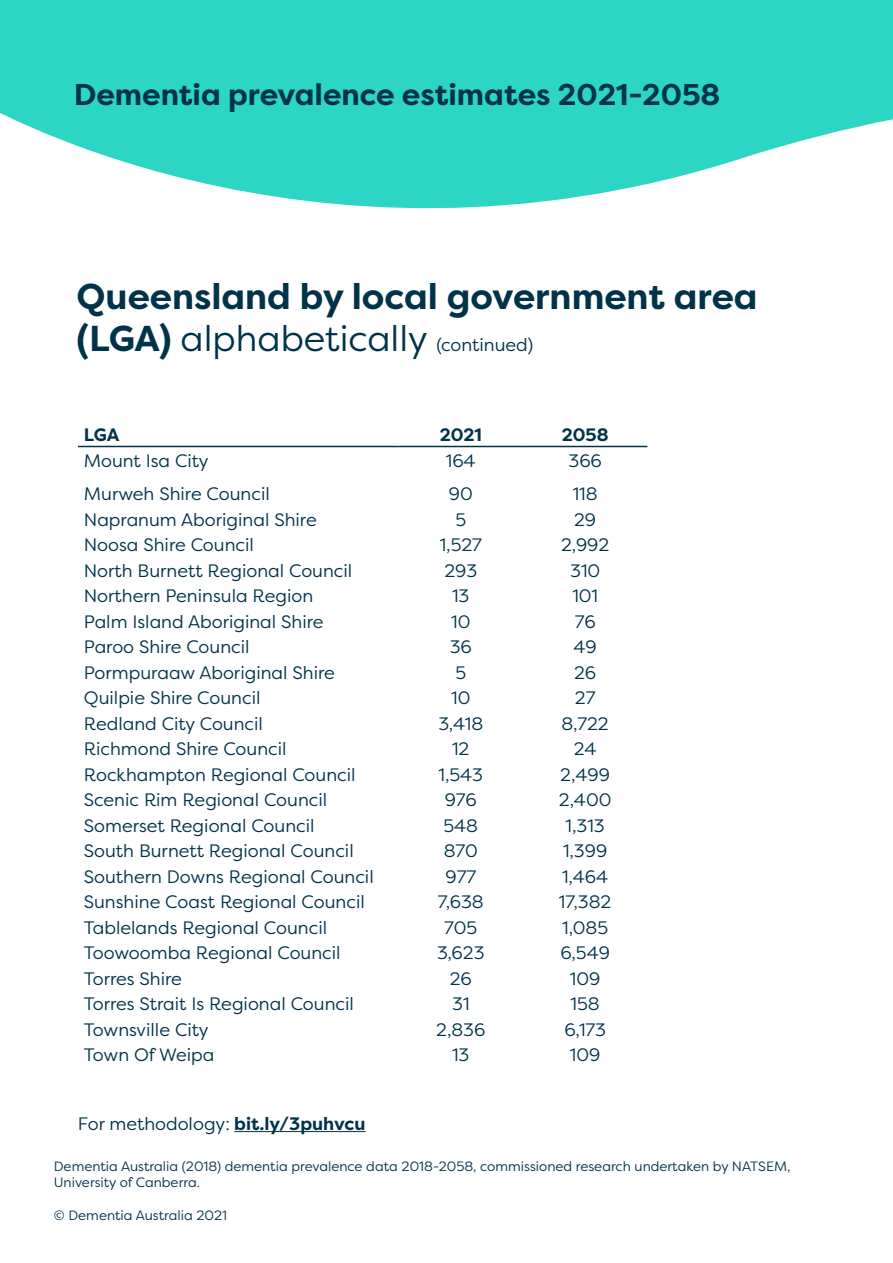
<style>
.page{position:relative;width:893px;height:1263px;background:#fff}
.page>*{position:absolute;margin:0;border:0;box-sizing:border-box;transform-origin:0 0}
.t1{font:700 36px/42px "Filson Pro";color:#00334a}
.t2{font:700 30px "Filson Pro";color:#00334a}
.t3{font:18px "Filson Pro";color:#00334a}
.t4{font:700 18px "Filson Pro";color:#00334a}
.t5{font:13.5px/16.2px "Filson Pro";color:#00334a}
.s1{font-weight:400}
.s2{font-weight:400;font-size:18px}
.s3{font-weight:700}
</style>
<div class="page">
<svg style="left:0;top:0;width:893px;height:209px;fill:#2cd5c4"></svg>
<hr style="left:78px;top:446px;width:321px;height:1px;background:#00334a">
<hr style="left:399px;top:446px;width:124px;height:1px;background:#00334a">
<hr style="left:523px;top:446px;width:124px;height:1px;background:#00334a">
<hr style="left:234px;top:1131px;width:131px;height:1px;background:#00334a">
<h2 class="t2" style="left:74px;top:75px;width:648px">Dementia prevalence estimates 2021-2058</h2>
<h1 class="t1" style="left:77px;top:275px;width:682px">Queensland by local government area (LGA) <span class="s1">alphabetically</span> <span class="s2">(continued)</span></h1>
<p class="t4" style="left:84px;top:423px;width:37px">LGA</p>
<p class="t4" style="left:440px;top:423px;width:44px">2021</p>
<p class="t4" style="left:562px;top:423px;width:48px">2058</p>
<p class="t3" style="left:84px;top:449px;width:126px">Mount Isa City</p>
<p class="t3" style="left:446px;top:449px;width:31px">164</p>
<p class="t3" style="left:568px;top:449px;width:35px">366</p>
<p class="t3" style="left:84px;top:482px;width:187px">Murweh Shire Council</p>
<p class="t3" style="left:449px;top:482px;width:25px">90</p>
<p class="t3" style="left:573px;top:482px;width:26px">118</p>
<p class="t3" style="left:84px;top:507px;width:234px">Napranum Aboriginal Shire</p>
<p class="t3" style="left:455px;top:507px;width:12px">5</p>
<p class="t3" style="left:574px;top:507px;width:24px">29</p>
<p class="t3" style="left:84px;top:533px;width:172px">Noosa Shire Council</p>
<p class="t3" style="left:440px;top:533px;width:44px">1,527</p>
<p class="t3" style="left:561px;top:533px;width:50px">2,992</p>
<p class="t3" style="left:84px;top:558px;width:270px">North Burnett Regional Council</p>
<p class="t3" style="left:444px;top:558px;width:34px">293</p>
<p class="t3" style="left:570px;top:558px;width:32px">310</p>
<p class="t3" style="left:84px;top:584px;width:231px">Northern Peninsula Region</p>
<p class="t3" style="left:452px;top:584px;width:19px">13</p>
<p class="t3" style="left:572px;top:584px;width:27px">101</p>
<p class="t3" style="left:84px;top:609px;width:241px">Palm Island Aboriginal Shire</p>
<p class="t3" style="left:451px;top:609px;width:21px">10</p>
<p class="t3" style="left:575px;top:609px;width:22px">76</p>
<p class="t3" style="left:84px;top:635px;width:167px">Paroo Shire Council</p>
<p class="t3" style="left:450px;top:635px;width:24px">36</p>
<p class="t3" style="left:573px;top:635px;width:25px">49</p>
<p class="t3" style="left:84px;top:660px;width:252px">Pormpuraaw Aboriginal Shire</p>
<p class="t3" style="left:455px;top:660px;width:12px">5</p>
<p class="t3" style="left:574px;top:660px;width:24px">26</p>
<p class="t3" style="left:84px;top:686px;width:178px">Quilpie Shire Council</p>
<p class="t3" style="left:451px;top:686px;width:21px">10</p>
<p class="t3" style="left:575px;top:686px;width:22px">27</p>
<p class="t3" style="left:84px;top:711px;width:181px">Redland City Council</p>
<p class="t3" style="left:438px;top:711px;width:46px">3,418</p>
<p class="t3" style="left:562px;top:711px;width:49px">8,722</p>
<p class="t3" style="left:84px;top:737px;width:204px">Richmond Shire Council</p>
<p class="t3" style="left:452px;top:737px;width:19px">12</p>
<p class="t3" style="left:574px;top:737px;width:24px">24</p>
<p class="t3" style="left:84px;top:762px;width:273px">Rockhampton Regional Council</p>
<p class="t3" style="left:439px;top:762px;width:46px">1,543</p>
<p class="t3" style="left:560px;top:762px;width:51px">2,499</p>
<p class="t3" style="left:84px;top:788px;width:245px">Scenic Rim Regional Council</p>
<p class="t3" style="left:445px;top:788px;width:34px">976</p>
<p class="t3" style="left:559px;top:788px;width:54px">2,400</p>
<p class="t3" style="left:84px;top:813px;width:232px">Somerset Regional Council</p>
<p class="t3" style="left:443px;top:813px;width:36px">548</p>
<p class="t3" style="left:566px;top:813px;width:41px">1,313</p>
<p class="t3" style="left:84px;top:839px;width:271px">South Burnett Regional Council</p>
<p class="t3" style="left:444px;top:839px;width:36px">870</p>
<p class="t3" style="left:563px;top:839px;width:46px">1,399</p>
<p class="t3" style="left:84px;top:864px;width:291px">Southern Downs Regional Council</p>
<p class="t3" style="left:446px;top:864px;width:32px">977</p>
<p class="t3" style="left:562px;top:864px;width:48px">1,464</p>
<p class="t3" style="left:84px;top:890px;width:282px">Sunshine Coast Regional Council</p>
<p class="t3" style="left:438px;top:890px;width:48px">7,638</p>
<p class="t3" style="left:559px;top:890px;width:54px">17,382</p>
<p class="t3" style="left:84px;top:915px;width:245px">Tablelands Regional Council</p>
<p class="t3" style="left:444px;top:915px;width:35px">705</p>
<p class="t3" style="left:562px;top:915px;width:47px">1,085</p>
<p class="t3" style="left:84px;top:941px;width:258px">Toowoomba Regional Council</p>
<p class="t3" style="left:437px;top:941px;width:49px">3,623</p>
<p class="t3" style="left:560px;top:941px;width:51px">6,549</p>
<p class="t3" style="left:84px;top:966px;width:100px">Torres Shire</p>
<p class="t3" style="left:450px;top:966px;width:24px">26</p>
<p class="t3" style="left:570px;top:966px;width:32px">109</p>
<p class="t3" style="left:84px;top:992px;width:272px">Torres Strait Is Regional Council</p>
<p class="t3" style="left:452px;top:992px;width:19px">31</p>
<p class="t3" style="left:571px;top:992px;width:31px">158</p>
<p class="t3" style="left:84px;top:1017px;width:126px">Townsville City</p>
<p class="t3" style="left:436px;top:1017px;width:51px">2,836</p>
<p class="t3" style="left:564px;top:1017px;width:43px">6,173</p>
<p class="t3" style="left:84px;top:1043px;width:132px">Town Of Weipa</p>
<p class="t3" style="left:452px;top:1043px;width:19px">13</p>
<p class="t3" style="left:570px;top:1043px;width:32px">109</p>
<p class="t3" style="left:78px;top:1111px;width:289px">For methodology: <span class="s3">bit.ly/3puhvcu</span></p>
<p class="t5" style="left:54px;top:1158px;width:738px">Dementia Australia (2018) dementia prevalence data 2018-2058, commissioned research undertaken by NATSEM,<br>University of Canberra.</p>
<p class="t5" style="left:54px;top:1207px;width:175px">© Dementia Australia 2021</p>
</div>
